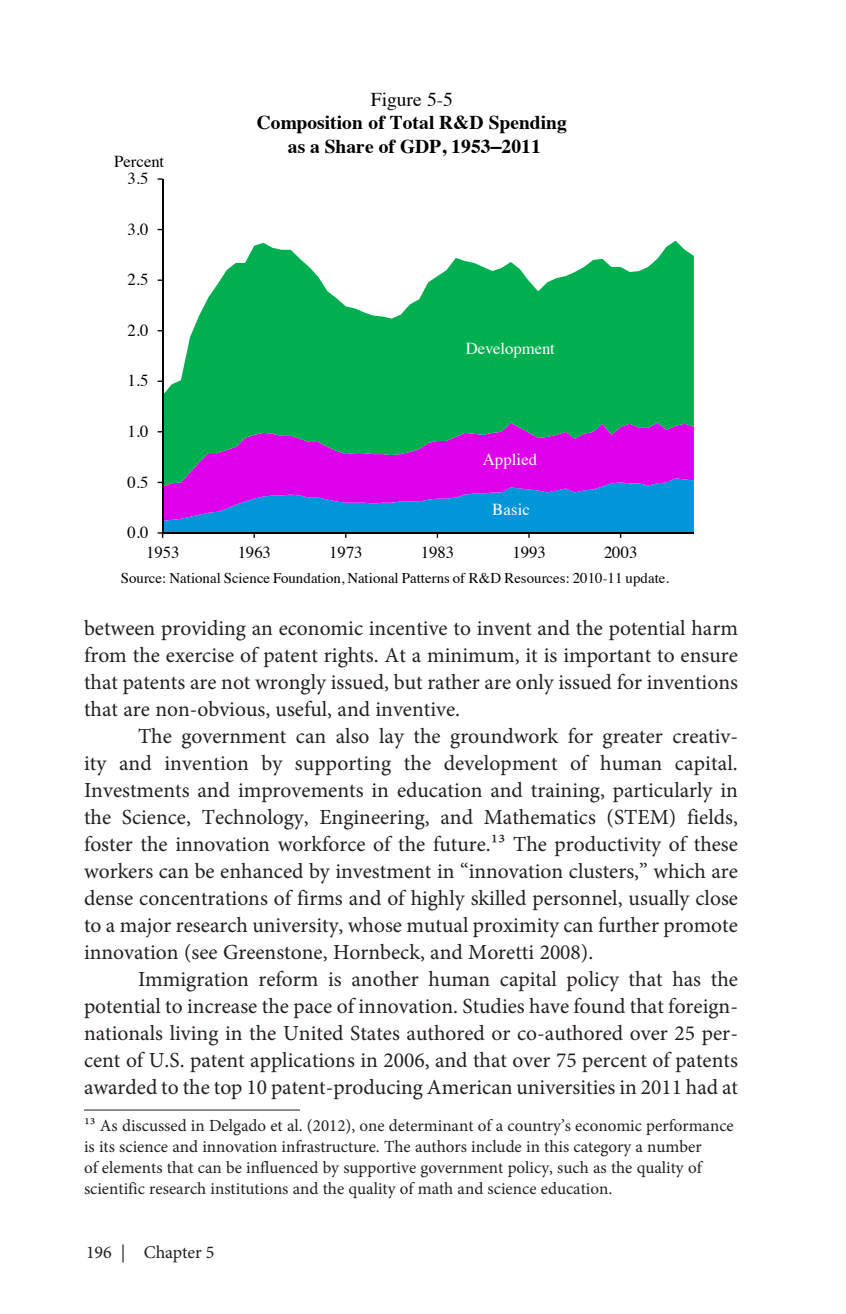
<style>
.page{position:relative;width:846px;height:1314px;background:#fff}
.page>*{position:absolute;margin:0;border:0;box-sizing:border-box;transform-origin:0 0}
.ERP_Text{font:21.6px/27px "Minion Pro";color:#231f20;text-align:justify}
.t1{font:700 19.6px/23.4px "Times";letter-spacing:.005em;color:#000;text-align:center}
.t2{font:18px "Minion Pro";color:#231f20}
.Footnote_text{font:17px/21px "Minion Pro";color:#231f20}
.t3{font:16.8px "Times";letter-spacing:-.005em;color:#000}
.t4{font:16.8px "Times";color:#fff}
.t5{font:14.8px "Times";letter-spacing:.005em;color:#000}
.s1{font-weight:400}
.s2{font-size:21.6px}
</style>
<div class="page">
<hr style="left:84px;top:1110px;width:216px;height:1px;background:#231f20">
<svg style="left:163px;top:241px;width:531px;height:237px;fill:#00b050"></svg>
<hr style="left:162px;top:179px;width:1px;height:354px;background:#000">
<svg style="left:158px;top:478px;width:536px;height:60px;background:#576cd7"></svg>
<p class="t3" style="left:114px;top:146px;width:52px">Percent</p>
<p class="t3" style="left:128px;top:163px;width:22px">3.5</p>
<p class="t3" style="left:128px;top:213px;width:22px">3.0</p>
<p class="t3" style="left:128px;top:264px;width:22px">2.5</p>
<p class="t3" style="left:128px;top:314px;width:22px">2.0</p>
<p class="t3" style="left:128px;top:365px;width:22px">1.5</p>
<p class="t3" style="left:128px;top:416px;width:22px">1.0</p>
<p class="t3" style="left:128px;top:466px;width:22px">0.5</p>
<p class="t3" style="left:128px;top:517px;width:22px">0.0</p>
<p class="t1" style="left:257px;top:86px;width:311px"><span class="s1">Figure 5-5<br></span>Composition of Total R&amp;D Spending as a Share of GDP, 1953<span class="s2">–</span>2011</p>
<p class="t4" style="left:466px;top:333px;width:90px">Development</p>
<p class="t4" style="left:483px;top:444px;width:56px">Applied</p>
<p class="t4" style="left:492px;top:494px;width:39px">Basic</p>
<p class="t3" style="left:146px;top:536px;width:35px">1953</p>
<p class="t3" style="left:238px;top:536px;width:35px">1963</p>
<p class="t3" style="left:329px;top:536px;width:35px">1973</p>
<p class="t3" style="left:421px;top:536px;width:35px">1983</p>
<p class="t3" style="left:512px;top:536px;width:35px">1993</p>
<p class="t3" style="left:604px;top:536px;width:35px">2003</p>
<p class="t5" style="left:121px;top:564px;width:550px">Source: National Science Foundation, National Patterns of R&amp;D Resources: 2010-11 update.</p>
<p class="ERP_Text" style="left:84px;top:614px;width:655px">between providing an economic incentive to invent and the potential harm from the exercise of patent rights. At a minimum, it is important to ensure that patents are not wrongly issued, but rather are only issued for inventions that are non-obvious, useful, and inventive.</p>
<p class="ERP_Text" style="left:84px;top:722px;width:656px;text-indent:54px">The government can also lay the groundwork for greater creativ&shy;ity and invention by supporting the development of human capital.<br>Investments and improvements in education and training, particularly in the Science, Technology, Engineering, and Mathematics (STEM) fields, foster the innovation workforce of the future.13 The productivity of these workers can be enhanced by investment in “innovation clusters,” which are dense concentrations of firms and of highly skilled personnel, usually close to a major research university, whose mutual proximity can further promote innovation (see Greenstone, Hornbeck, and Moretti 2008).</p>
<p class="ERP_Text" style="left:84px;top:965px;width:656px;text-indent:54px">Immigration reform is another human capital policy that has the potential to increase the pace of innovation. Studies have found that foreign&shy;nationals living in the United States authored or co-authored over 25 per&shy;cent of U.S. patent applications in 2006, and that over 75 percent of patents awarded to the top 10 patent-producing American universities in 2011 had at</p>
<p class="Footnote_text" style="left:84px;top:1115px;width:651px">13 As discussed in Delgado et al. (2012), one determinant of a country’s economic performance is its science and innovation infrastructure. The authors include in this category a number<br>of elements that can be influenced by supportive government policy, such as the quality of scientific research institutions and the quality of math and science education.</p>
<p class="t2" style="left:86px;top:1240px;width:130px">196 | Chapter 5</p>
</div>
